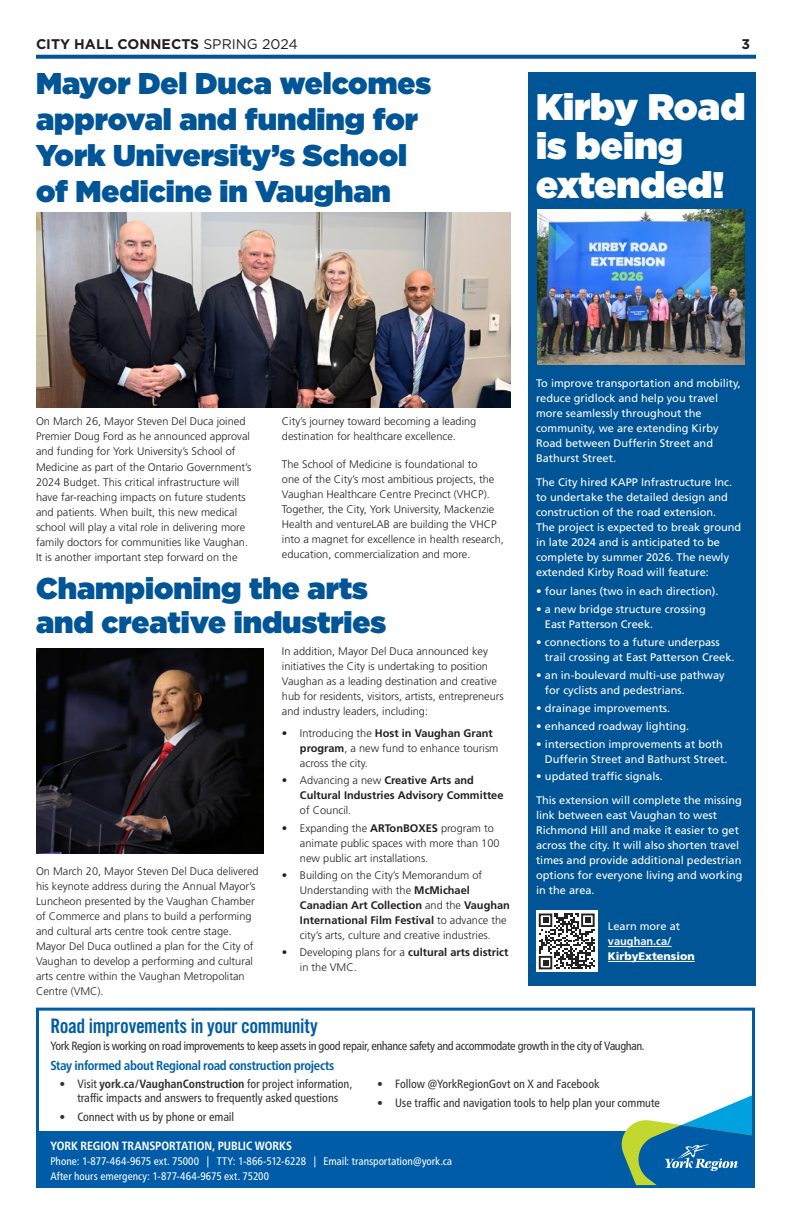
<style>
.page{position:relative;width:792px;height:1224px;background:#fff}
.page>*{position:absolute;margin:0;border:0;box-sizing:border-box;transform-origin:0 0}
.t1{font:900 37px/39px "Gotham";color:#fff}
.t2{font:900 30px/36px "Gotham";color:#005596}
.t3{font:20px "Trade Gothic LT Pro Bd Cn 20";letter-spacing:-.02em;color:#005ca7}
.t4{font:700 14px "Gotham";color:#231f20}
.t5{font:700 condensed 13px "Frutiger Neue LT Pro";letter-spacing:-.02em;color:#0060a9}
.t6{font:condensed 12px/14.4px "Frutiger Neue LT Pro";letter-spacing:-.01em;color:#323031;text-align:center}
.t7{font:condensed 12px "Frutiger Neue LT Pro";letter-spacing:-.035em;color:#323031}
.t8{font:700 condensed 12px "Frutiger Neue LT Pro";color:#fff}
.t9{font:300 11px/15px "Frutiger LT Std";color:#231f20}
.t10{font:11px/15px "Frutiger LT Std";color:#fff}
.t11{font:condensed 11px/15px "Frutiger Neue LT Pro";letter-spacing:-.005em;color:#fff}
.t12{font:700 11px/15px "Frutiger LT Std";color:#231f20}
.t13{font:900 11px "Frutiger LT Std";color:#fff}
.t14{font:700 11px "Frutiger LT Std";color:#fff}
.s1{font-weight:400}
.s2{font-weight:700}
.s3{font-weight:300}
</style>
<div class="page">
<svg style="left:36px;top:55px;width:720px;height:4px;background:#11609d"></svg>
<img style="left:36px;top:212px;width:474px;height:196px">
<img style="left:36px;top:649px;width:228px;height:204px">
<div style="left:36px;top:1132px;width:719px;height:56px;background:#005ca7"></div>
<svg style="left:621px;top:1095px;width:130px;height:89px"></svg>
<div style="left:36px;top:1008px;width:719px;height:180px;border:3px solid #005ca7"></div>
<div style="left:528px;top:72px;width:228px;height:914px;background:#005596"></div>
<hr style="left:608px;top:946px;width:64px;height:1px;background:#fff">
<hr style="left:608px;top:961px;width:87px;height:1px;background:#fff">
<svg style="left:536px;top:911px;width:61px;height:61px"></svg>
<svg style="left:539px;top:914px;width:56px;height:55px;background:#8d8d8d"></svg>
<img style="left:538px;top:210px;width:207px;height:154px">
<p class="t4" style="left:36px;top:35px;width:263px">CITY HALL CONNECTS <span class="s1">SPRING 2024</span></p>
<p class="t4" style="left:742px;top:35px;width:10px">3</p>
<h2 class="t2" style="left:36px;top:65px;width:397px">Mayor Del Duca welcomes approval and funding for<br>York University’s School of Medicine in Vaughan</h2>
<h1 class="t1" style="left:536px;top:86px;width:211px">Kirby Road is being extended!</h1>
<p class="t9" style="left:36px;top:414px;width:217px">On March 26, Mayor Steven Del Duca joined Premier Doug Ford as he announced approval and funding for York University’s School of Medicine as part of the Ontario Government’s 2024 Budget. This critical infrastructure will have far-reaching impacts on future students and patients. When built, this new medical school will play a vital role in delivering more family doctors for communities like Vaughan.<br>It is another important step forward on the</p>
<p class="t9" style="left:282px;top:414px;width:196px">City’s journey toward becoming a leading destination for healthcare excellence.</p>
<p class="t9" style="left:282px;top:457px;width:224px">The School of Medicine is foundational to<br>one of the City’s most ambitious projects, the Vaughan Healthcare Centre Precinct (VHCP).<br>Together, the City, York University, Mackenzie Health and ventureLAB are building the VHCP into a magnet for excellence in health research, education, commercialization and more.</p>
<h2 class="t2" style="left:36px;top:571px;width:352px;line-height:34px">Championing the arts and creative industries</h2>
<p class="t9" style="left:36px;top:864px;width:224px">On March 20, Mayor Steven Del Duca delivered his keynote address during the Annual Mayor’s Luncheon presented by the Vaughan Chamber of Commerce and plans to build a performing and cultural arts centre took centre stage.<br>Mayor Del Duca outlined a plan for the City of Vaughan to develop a performing and cultural arts centre within the Vaughan Metropolitan Centre (VMC).</p>
<p class="t9" style="left:282px;top:644px;width:223px">In addition, Mayor Del Duca announced key initiatives the City is undertaking to position Vaughan as a leading destination and creative hub for residents, visitors, artists, entrepreneurs and industry leaders, including:</p>
<p class="t9" style="left:300px;top:726px;width:200px;text-indent:-18px">• Introducing the <span class="s2">Host in Vaughan Grant program</span>, a new fund to enhance tourism across the city.</p>
<p class="t12" style="left:300px;top:773px;width:205px;text-indent:-18px"><span class="s3">• Advancing a new</span> Creative Arts and<br>Cultural Industries Advisory Committee</p>
<p class="t9" style="left:300px;top:803px;width:53px">of Council.</p>
<p class="t9" style="left:300px;top:821px;width:201px;text-indent:-18px">• Expanding the <span class="s2">ARTonBOXES</span> program to animate public spaces with more than 100 new public art installations.</p>
<p class="t9" style="left:300px;top:868px;width:212px;text-indent:-18px">• Building on the City’s Memorandum of Understanding with the <span class="s2">McMichael Canadian Art Collection</span> and the <span class="s2">Vaughan International Film Festival</span> to advance the city’s arts, culture and creative industries.</p>
<p class="t9" style="left:300px;top:945px;width:210px;text-indent:-18px">• Developing plans for a <span class="s2">cultural arts district </span>in the VMC.</p>
<p class="t10" style="left:536px;top:375px;width:206px">To improve transportation and mobility, reduce gridlock and help you travel more seamlessly throughout the community, we are extending Kirby<br>Road between Dufferin Street and<br>Bathurst Street.</p>
<p class="t10" style="left:536px;top:474px;width:207px">The City hired KAPP Infrastructure Inc. to undertake the detailed design and construction of the road extension.<br>The project is expected to break ground in late 2024 and is anticipated to be complete by summer 2026. The newly extended Kirby Road will feature:</p>
<p class="t10" style="left:536px;top:584px;width:184px">• four lanes (two in each direction).</p>
<p class="t10" style="left:545px;top:602px;width:162px;text-indent:-9px">• a new bridge structure crossing<br>East Patterson Creek.</p>
<p class="t10" style="left:545px;top:635px;width:191px;text-indent:-9px">• connections to a future underpass trail crossing at East Patterson Creek.</p>
<p class="t10" style="left:545px;top:668px;width:181px;text-indent:-9px">• an in-boulevard multi-use pathway for cyclists and pedestrians.</p>
<p class="t10" style="left:536px;top:700px;width:136px">• drainage improvements.</p>
<p class="t10" style="left:536px;top:718px;width:155px">• enhanced roadway lighting.</p>
<p class="t10" style="left:545px;top:736px;width:184px;text-indent:-9px">• intersection improvements at both<br>Dufferin Street and Bathurst Street.</p>
<p class="t10" style="left:536px;top:765px;width:207px;line-height:24px">• updated traffic signals.<br>This extension will complete the missing</p>
<p class="t10" style="left:536px;top:808px;width:208px">link between east Vaughan to west Richmond Hill and make it easier to get across the city. It will also shorten travel times and provide additional pedestrian options for everyone living and working in the area.</p>
<p class="t10" style="left:608px;top:919px;width:74px">Learn more at</p>
<p class="t14" style="left:608px;top:935px;width:65px">vaughan.ca/</p>
<p class="t13" style="left:608px;top:950px;width:88px">KirbyExtension</p>
<h3 class="t3" style="left:50px;top:1014px;width:269px">Road improvements in your community</h3>
<p class="t7" style="left:50px;top:1039px;width:596px">York Region is working on road improvements to keep assets in good repair, enhance safety and accommodate growth in the city of Vaughan.</p>
<p class="t5" style="left:50px;top:1058px;width:286px">Stay informed about Regional road construction projects</p>
<p class="t6" style="left:59px;top:1076px;width:294px">• Visit <span class="s2">york.ca/VaughanConstruction</span> for project information, traffic impacts and answers to frequently asked questions</p>
<p class="t6" style="left:59px;top:1110px;width:176px">• Connect with us by phone or email</p>
<p class="t6" style="left:377px;top:1076px;width:224px">• Follow @YorkRegionGovt on X and Facebook</p>
<p class="t6" style="left:377px;top:1095px;width:284px">• Use traffic and navigation tools to help plan your commute</p>
<p class="t8" style="left:50px;top:1138px;width:243px">YORK REGION TRANSPORTATION, PUBLIC WORKS</p>
<p class="t11" style="left:50px;top:1153px;width:403px">Phone: 1-877-464-9675 ext. 75000 | TTY: 1-866-512-6228 | Email: transportation@york.ca<br>After hours emergency: 1-877-464-9675 ext. 75200</p>
</div>
